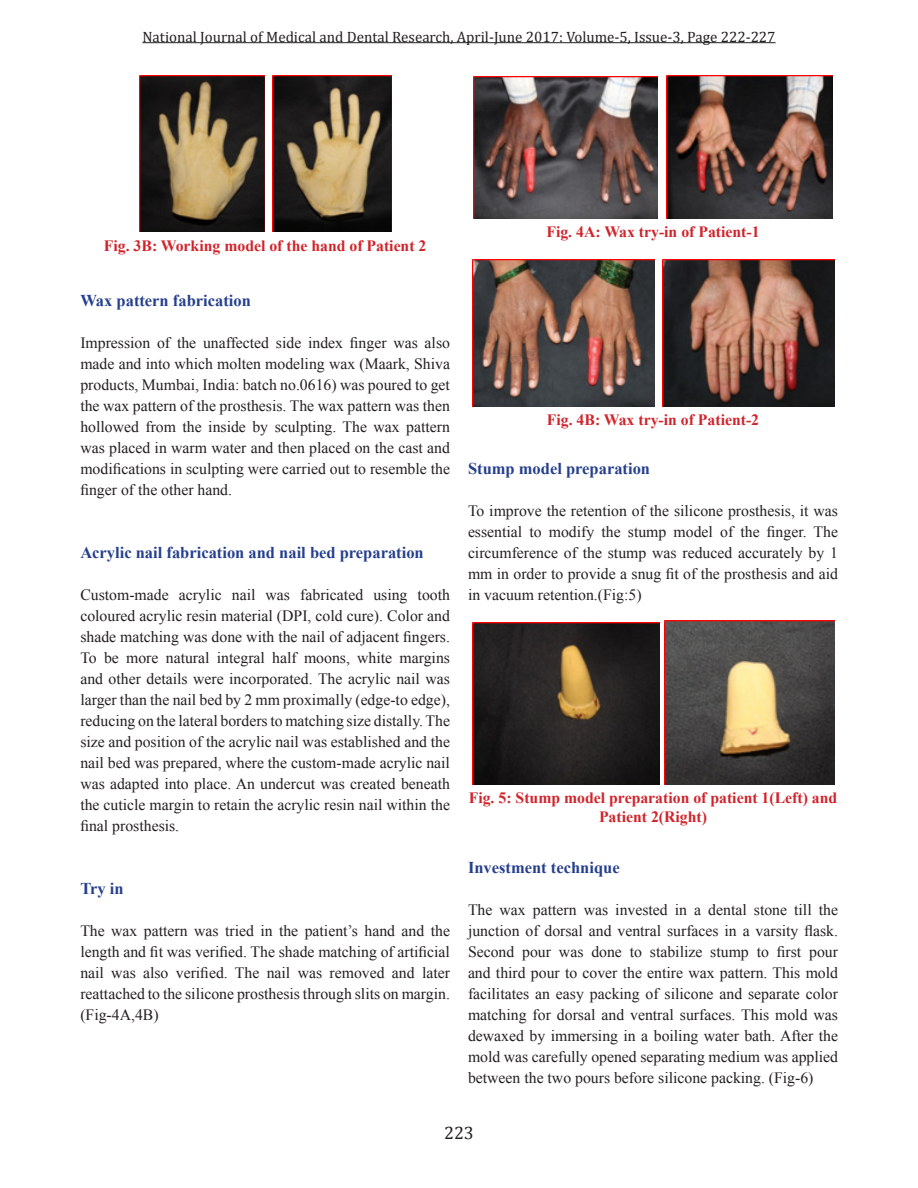
<style>
.page{position:relative;width:918px;height:1188px;background:#fff}
.page>*{position:absolute;margin:0;border:0;box-sizing:border-box;transform-origin:0 0}
.t1{font:18px "Cambria";color:#231f20}
.Sub_Heading{font:700 16.5px "Times New Roman";color:#253f8e}
.Running_Fonts{font:15.75px/21px "Times New Roman";color:#231f20;text-align:justify}
.Images_Fonts{font:700 15.75px/18.9px "Times New Roman";color:#d1232a;text-align:center}
.t2{font:15px "Cambria";color:#231f20}
</style>
<div class="page">
<hr style="left:142px;top:42px;width:634px;height:1px;background:#231f20">
<img style="left:140px;top:76px;width:124px;height:156px">
<img style="left:273px;top:76px;width:118px;height:156px">
<img style="left:474px;top:77px;width:184px;height:141px">
<img style="left:666px;top:76px;width:167px;height:142px">
<img style="left:472px;top:260px;width:182px;height:147px">
<img style="left:663px;top:260px;width:171px;height:147px">
<img style="left:473px;top:622px;width:187px;height:162px">
<img style="left:665px;top:621px;width:169px;height:163px">
<p class="t2" style="left:142px;top:28px;width:635px">National Journal of Medical and Dental Research, April-June 2017: Volume-5, Issue-3, Page 222-227</p>
<p class="Images_Fonts" style="left:104px;top:235px;width:324px">Fig. 3B: Working model of the hand of Patient 2</p>
<p class="Sub_Heading" style="left:80px;top:289px;width:172px">Wax pattern fabrication</p>
<p class="Running_Fonts" style="left:80px;top:332px;width:371px">Impression of the unaffected side index finger was also made and into which molten modeling wax (Maark, Shiva products, Mumbai, India: batch no.0616) was poured to get the wax pattern of the prosthesis. The wax pattern was then hollowed from the inside by sculpting. The wax pattern was placed in warm water and then placed on the cast and modifications in sculpting were carried out to resemble the finger of the other hand.</p>
<p class="Sub_Heading" style="left:80px;top:541px;width:345px">Acrylic nail fabrication and nail bed preparation</p>
<p class="Running_Fonts" style="left:80px;top:584px;width:371px">Custom-made acrylic nail was fabricated using tooth coloured acrylic resin material (DPI, cold cure). Color and shade matching was done with the nail of adjacent fingers.<br>To be more natural integral half moons, white margins and other details were incorporated. The acrylic nail was larger than the nail bed by 2 mm proximally (edge-to edge), reducing on the lateral borders to matching size distally. The size and position of the acrylic nail was established and the nail bed was prepared, where the custom-made acrylic nail was adapted into place. An undercut was created beneath the cuticle margin to retain the acrylic resin nail within the final prosthesis.</p>
<p class="Sub_Heading" style="left:80px;top:877px;width:45px">Try in</p>
<p class="Running_Fonts" style="left:80px;top:920px;width:371px">The wax pattern was tried in the patient’s hand and the length and fit was verified. The shade matching of artificial nail was also verified. The nail was removed and later reattached to the silicone prosthesis through slits on margin. (Fig-4A,4B)</p>
<p class="Images_Fonts" style="left:546px;top:222px;width:215px">Fig. 4A: Wax try-in of Patient-1</p>
<p class="Images_Fonts" style="left:547px;top:410px;width:214px">Fig. 4B: Wax try-in of Patient-2</p>
<p class="Sub_Heading" style="left:468px;top:457px;width:184px">Stump model preparation</p>
<p class="Running_Fonts" style="left:468px;top:500px;width:372px">To improve the retention of the silicone prosthesis, it was essential to modify the stump model of the finger. The circumference of the stump was reduced accurately by 1 mm in order to provide a snug fit of the prosthesis and aid in vacuum retention.(Fig:5)</p>
<p class="Images_Fonts" style="left:469px;top:788px;width:370px">Fig. 5: Stump model preparation of patient 1(Left) and<br>Patient 2(Right)</p>
<p class="Sub_Heading" style="left:468px;top:856px;width:153px">Investment technique</p>
<p class="Running_Fonts" style="left:468px;top:899px;width:372px">The wax pattern was invested in a dental stone till the junction of dorsal and ventral surfaces in a varsity flask.<br>Second pour was done to stabilize stump to first pour and third pour to cover the entire wax pattern. This mold facilitates an easy packing of silicone and separate color matching for dorsal and ventral surfaces. This mold was dewaxed by immersing in a boiling water bath. After the mold was carefully opened separating medium was applied between the two pours before silicone packing. (Fig-6)</p>
<p class="t1" style="left:444px;top:1122px;width:31px">223</p>
</div>
